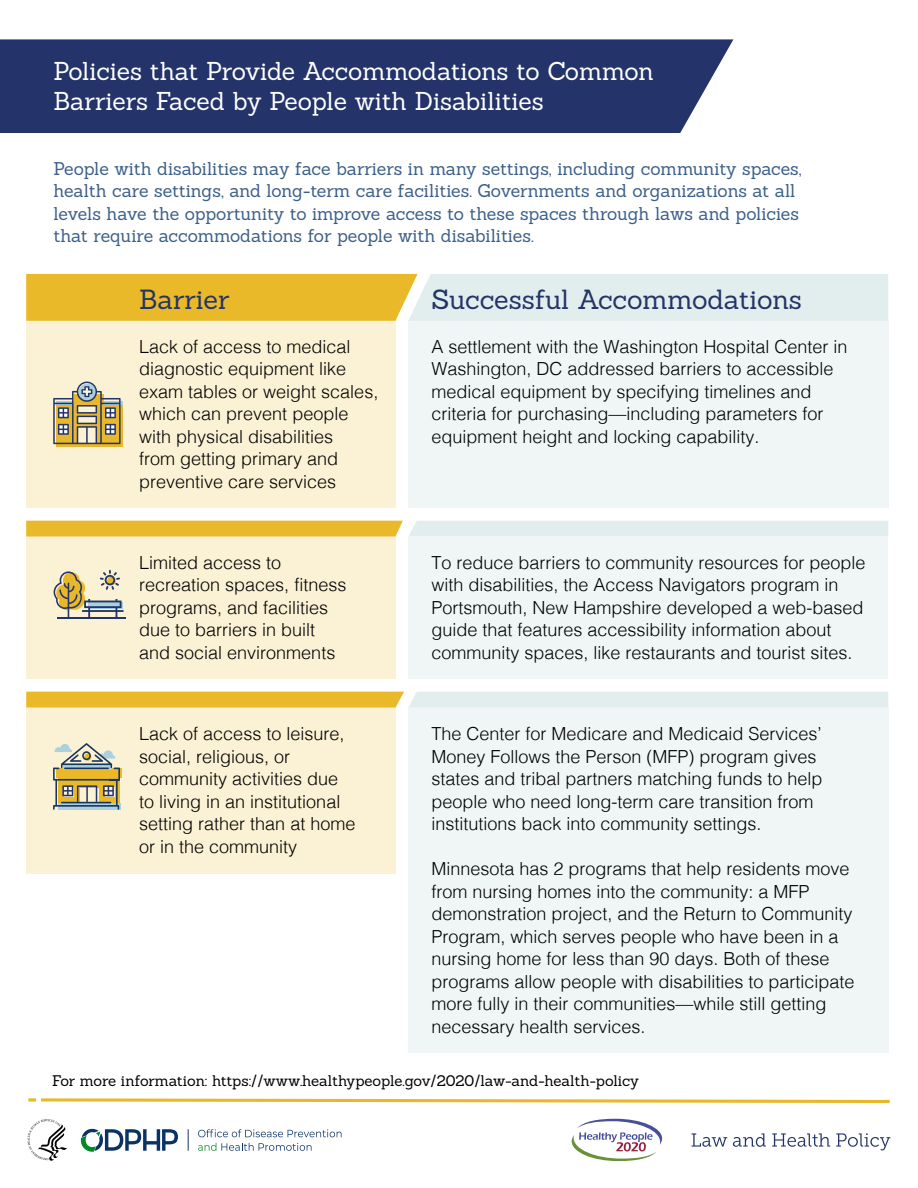
<style>
.page{position:relative;width:918px;height:1188px;background:#fff}
.page>*{position:absolute;margin:0;border:0;box-sizing:border-box;transform-origin:0 0}
.t1{font:27px "Sanchez";letter-spacing:-.005em;color:#233468}
.t2{font:25.2px/30.2px "Sanchez";letter-spacing:-.005em;color:#fff}
.t3{font:300 18px/22.5px "Helvetica";color:#000}
.t4{font:18px/22.5px "Sanchez";letter-spacing:-.005em;color:#3b5f89}
.t5{font:15px "Sanchez";letter-spacing:-.005em;color:#000}
</style>
<div class="page">
<div style="left:26px;top:274px;width:370px;height:234px;background:#fbf1d4"></div>
<div style="left:26px;top:521px;width:370px;height:158px;background:#fbf1d4"></div>
<div style="left:26px;top:708px;width:370px;height:166px;background:#fbf1d4"></div>
<div style="left:408px;top:320px;width:480px;height:188px;background:#f0f6f6"></div>
<div style="left:408px;top:537px;width:480px;height:142px;background:#f0f6f6"></div>
<div style="left:408px;top:708px;width:481px;height:345px;background:#f0f6f6"></div>
<div style="left:0;top:39px;width:733px;height:94px;background:#243369"></div>
<div style="left:103px;top:401px;width:20px;height:5px;background:#aad0dd"></div>
<svg style="left:79px;top:444px;width:21px;height:3px"></svg>
<svg style="left:56px;top:444px;width:23px;height:3px"></svg>
<svg style="left:100px;top:406px;width:23px;height:41px"></svg>
<svg style="left:53px;top:382px;width:68px;height:62px"></svg>
<div style="left:115px;top:768px;width:7px;height:10px;background:#ebb829"></div>
<div style="left:59px;top:804px;width:62px;height:6px;background:#abd1de"></div>
<svg style="left:53px;top:743px;width:67px;height:67px"></svg>
<hr style="left:57px;top:617px;width:69px;height:2px;background:#233468">
<svg style="left:54px;top:570px;width:70px;height:47px"></svg>
<svg style="left:26px;top:274px;width:862px;height:47px;background:#e5d697"></svg>
<svg style="left:26px;top:521px;width:862px;height:15px;background:#e5d698"></svg>
<svg style="left:26px;top:692px;width:862px;height:15px;background:#e5d698"></svg>
<svg style="left:28px;top:1098px;width:862px;height:5px"></svg>
<svg style="left:80px;top:1129px;width:98px;height:23px"></svg>
<svg style="left:198px;top:1129px;width:144px;height:8px"></svg>
<svg style="left:198px;top:1143px;width:114px;height:8px"></svg>
<svg style="left:188px;top:1129px;width:1px;height:22px"></svg>
<svg style="left:28px;top:1119px;width:39px;height:42px"></svg>
<svg style="left:692px;top:1133px;width:35px;height:14px"></svg>
<svg style="left:733px;top:1133px;width:33px;height:14px"></svg>
<svg style="left:772px;top:1133px;width:58px;height:14px"></svg>
<svg style="left:836px;top:1133px;width:54px;height:17px"></svg>
<svg style="left:572px;top:1119px;width:90px;height:42px"></svg>
<h2 class="t2" style="left:54px;top:55px;width:602px">Policies that Provide Accommodations to Common<br>Barriers Faced by People with Disabilities</h2>
<p class="t4" style="left:54px;top:157px;width:750px">People with disabilities may face barriers in many settings, including community spaces, health care settings, and long-term care facilities. Governments and organizations at all levels have the opportunity to improve access to these spaces through laws and policies that require accommodations for people with disabilities.</p>
<h1 class="t1" style="left:139px;top:282px;width:92px">Barrier</h1>
<h1 class="t1" style="left:431px;top:282px;width:372px">Successful Accommodations</h1>
<p class="t3" style="left:139px;top:334px;width:241px">Lack of access to medical diagnostic equipment like exam tables or weight scales, which can prevent people with physical disabilities<br>from getting primary and preventive care services</p>
<p class="t3" style="left:431px;top:334px;width:418px">A settlement with the Washington Hospital Center in Washington, DC addressed barriers to accessible medical equipment by specifying timelines and criteria for purchasing—including parameters for equipment height and locking capability.</p>
<p class="t3" style="left:139px;top:550px;width:209px">Limited access to recreation spaces, fitness programs, and facilities due to barriers in built and social environments</p>
<p class="t3" style="left:431px;top:550px;width:436px">To reduce barriers to community resources for people with disabilities, the Access Navigators program in Portsmouth, New Hampshire developed a web-based guide that features accessibility information about community spaces, like restaurants and tourist sites.</p>
<p class="t3" style="left:139px;top:721px;width:218px">Lack of access to leisure, social, religious, or community activities due to living in an institutional setting rather than at home or in the community</p>
<p class="t3" style="left:431px;top:721px;width:393px">The Center for Medicare and Medicaid Services’ Money Follows the Person (MFP) program gives states and tribal partners matching funds to help people who need long-term care transition from institutions back into community settings.</p>
<p class="t3" style="left:431px;top:856px;width:425px">Minnesota has 2 programs that help residents move from nursing homes into the community: a MFP demonstration project, and the Return to Community Program, which serves people who have been in a nursing home for less than 90 days. Both of these programs allow people with disabilities to participate more fully in their communities—while still getting necessary health services.</p>
<p class="t5" style="left:52px;top:1071px;width:588px">For more information: https://www.healthypeople.gov/2020/law-and-health-policy</p>
</div>
